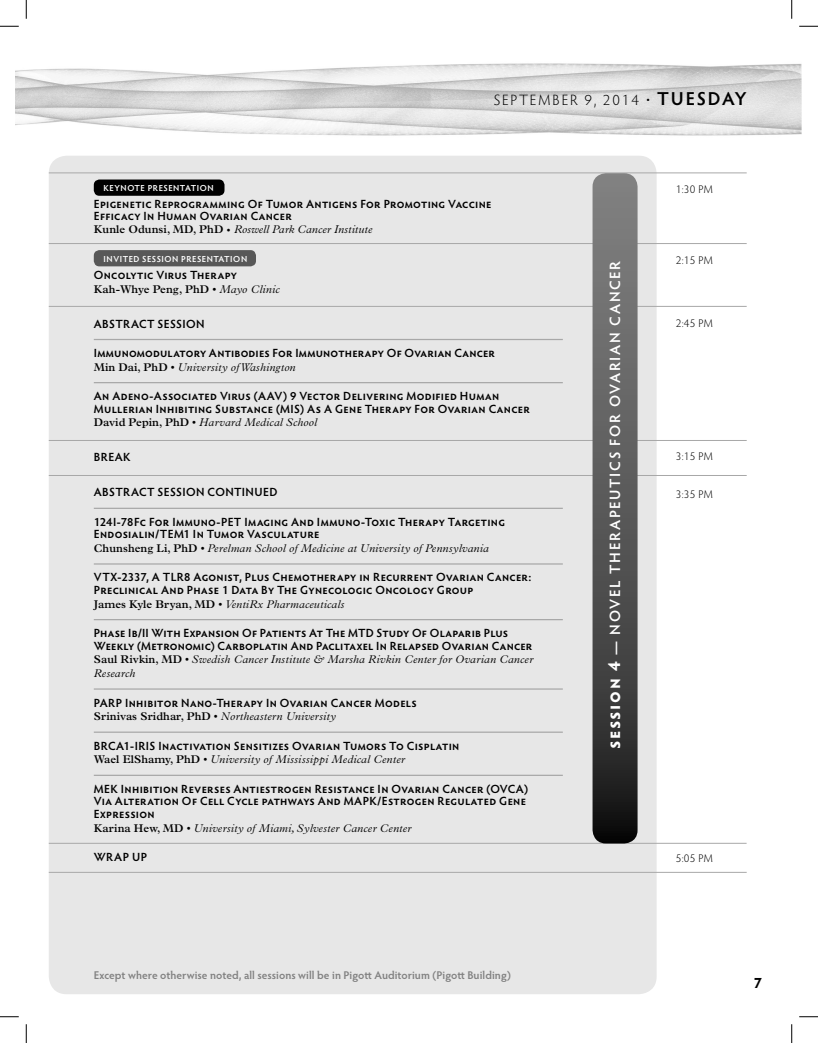
<style>
.page{position:relative;width:818px;height:1043px;background:#fff}
.page>*{position:absolute;margin:0;border:0;box-sizing:border-box;transform-origin:0 0}
.page_headers{font:600 15px "Hypatia Sans Pro";letter-spacing:.115em;color:#fff}
.page_headers-2{font:300 15px "Hypatia Sans Pro";letter-spacing:.125em;color:#000}
.body{font:700 15px "Hypatia Sans Pro";color:#000}
.event_title___Paragr{font:600 11.88px/12.5px "Hypatia Sans Pro";letter-spacing:.025em;color:#000}
.event_title{font:600 11.88px/12.5px "Hypatia Sans Pro";letter-spacing:.03em;color:#000}
.body-2{font:600 11.88px "Hypatia Sans Pro";letter-spacing:.035em;color:#000}
.event_title___Paragr-2{font:italic 300 11.25px/13.8px "Plantin";letter-spacing:.02em;color:#000}
.event_title-2{font:600 11.25px "Hypatia Sans Pro";color:#818181}
.event_title-3{font:italic 300 11.25px "Plantin";letter-spacing:.01em;color:#000}
.Name{font:300 11.25px "Hypatia Sans Pro";letter-spacing:.025em;color:#000}
.event_title___Paragr-3{font:600 11.25px "Plantin";letter-spacing:.005em;color:#000}
.t1{font:600 8.75px "Hypatia Sans Pro";letter-spacing:.055em;color:#fff}
.s1{font-weight:600;font-size:18.75px}
.s2{font-weight:600;font-style:normal}
.s3{font-family:"Hypatia Sans Pro";font-weight:600;font-style:normal;font-size:11.88px}
.s4{font-weight:300;font-style:italic}
.s5{font-weight:700;font-size:17.5px}
</style>
<div class="page">
<div style="left:49px;top:156px;width:607px;height:838px;background:#e7e7e7;border-radius:18px"></div>
<img style="left:15px;top:63px;width:787px;height:73px">
<hr style="left:49px;top:475px;width:697px;height:1px;background:#a8a8a8">
<hr style="left:49px;top:872px;width:697px;height:1px;background:#a8a8a8">
<hr style="left:49px;top:843px;width:697px;height:1px;background:#a8a8a8">
<div style="left:94px;top:179px;width:130px;height:17px;background:#000;border-radius:6px"></div>
<hr style="left:94px;top:339px;width:468px;height:1px;background:#a8a8a8">
<hr style="left:94px;top:382px;width:468px;height:1px;background:#a8a8a8">
<hr style="left:94px;top:507px;width:468px;height:2px;background:#a8a8a8">
<hr style="left:94px;top:563px;width:468px;height:1px;background:#a8a8a8">
<hr style="left:94px;top:619px;width:468px;height:1px;background:#a8a8a8">
<hr style="left:94px;top:688px;width:468px;height:1px;background:#a8a8a8">
<hr style="left:94px;top:731px;width:468px;height:1px;background:#a8a8a8">
<hr style="left:94px;top:774px;width:468px;height:2px;background:#a8a8a8">
<div style="left:94px;top:250px;width:162px;height:16px;background:#585858;border-radius:6px"></div>
<hr style="left:49px;top:172px;width:697px;height:1px;background:#a8a8a8">
<hr style="left:49px;top:243px;width:697px;height:1px;background:#a8a8a8">
<hr style="left:49px;top:306px;width:697px;height:1px;background:#a8a8a8">
<hr style="left:49px;top:440px;width:697px;height:1px;background:#a8a8a8">
<svg style="left:592px;top:173px;width:45px;height:670px;background:#565656"></svg>
<svg style="left:0;top:25px;width:19px;height:2px"></svg>
<svg style="left:799px;top:25px;width:19px;height:2px"></svg>
<svg style="left:0;top:1016px;width:19px;height:1px"></svg>
<svg style="left:799px;top:1016px;width:19px;height:1px"></svg>
<svg style="left:25px;top:0;width:2px;height:19px"></svg>
<svg style="left:25px;top:1024px;width:2px;height:18px"></svg>
<svg style="left:791px;top:0;width:1px;height:19px"></svg>
<svg style="left:791px;top:1024px;width:1px;height:18px"></svg>
<p class="page_headers-2" style="left:493px;top:91px;width:254px">SEPTEMBER 9, 2014 • <span class="s1">TUESDAY</span></p>
<p class="t1" style="left:103px;top:182px;width:112px">KEYNOTE PRESENTATION</p>
<p class="event_title" style="left:94px;top:197px;width:399px">Epigenetic Reprogramming Of Tumor Antigens For Promoting Vaccine<br>Efficacy In Human Ovarian Cancer</p>
<p class="event_title-3" style="left:94px;top:222px;width:280px"><span class="s2">Kunle Odunsi, MD, PhD</span> <span class="s3">•</span> Roswell Park Cancer Institute</p>
<p class="event_title___Paragr" style="left:94px;top:268px;width:145px">Oncolytic Virus Therapy</p>
<p class="event_title___Paragr-3" style="left:94px;top:282px;width:187px">Kah-Whye Peng, PhD • <span class="s4">Mayo Clinic</span></p>
<p class="event_title" style="left:94px;top:317px;width:112px">ABSTRACT SESSION</p>
<p class="event_title___Paragr" style="left:94px;top:346px;width:402px">Immunomodulatory Antibodies For Immunotherapy Of Ovarian Cancer</p>
<p class="event_title___Paragr-2" style="left:94px;top:360px;width:203px"><span class="s2">Min Dai, PhD •</span> University of Washington</p>
<p class="event_title___Paragr" style="left:94px;top:389px;width:437px">An Adeno-Associated Virus (AAV) 9 Vector Delivering Modified Human<br>Mullerian Inhibiting Substance (MIS) As A Gene Therapy For Ovarian Cancer</p>
<p class="event_title___Paragr-2" style="left:94px;top:416px;width:225px"><span class="s2">David Pepin, PhD •</span> Harvard Medical School</p>
<p class="event_title" style="left:94px;top:450px;width:38px">BREAK</p>
<p class="event_title" style="left:94px;top:485px;width:185px">ABSTRACT SESSION CONTINUED</p>
<p class="event_title___Paragr" style="left:94px;top:515px;width:412px">124I-78Fc For Immuno-PET Imaging And Immuno-Toxic Therapy Targeting<br>Endosialin/TEM1 In Tumor Vasculature</p>
<p class="event_title___Paragr-2" style="left:94px;top:541px;width:396px"><span class="s2">Chunsheng Li, PhD •</span> Perelman School of Medicine at University of Pennsylvania</p>
<p class="event_title___Paragr" style="left:94px;top:570px;width:439px">VTX-2337, A TLR8 Agonist, Plus Chemotherapy in Recurrent Ovarian Cancer:<br>Preclinical And Phase 1 Data By The Gynecologic Oncology Group</p>
<p class="event_title___Paragr-2" style="left:94px;top:597px;width:252px"><span class="s2">James Kyle Bryan, MD •</span> VentiRx Pharmaceuticals</p>
<p class="event_title___Paragr" style="left:94px;top:626px;width:440px">Phase Ib/II With Expansion Of Patients At The MTD Study Of Olaparib Plus<br>Weekly (Metronomic) Carboplatin And Paclitaxel In Relapsed Ovarian Cancer</p>
<p class="event_title___Paragr-2" style="left:94px;top:653px;width:441px"><span class="s2">Saul Rivkin, MD •</span> Swedish Cancer Institute &amp; Marsha Rivkin Center for Ovarian Cancer<br>Research</p>
<p class="event_title___Paragr" style="left:94px;top:695px;width:324px">PARP Inhibitor Nano-Therapy In Ovarian Cancer Models</p>
<p class="event_title___Paragr-2" style="left:94px;top:710px;width:243px"><span class="s2">Srinivas Sridhar, PhD •</span> Northeastern University</p>
<p class="event_title___Paragr" style="left:94px;top:739px;width:367px">BRCA1-IRIS Inactivation Sensitizes Ovarian Tumors To Cisplatin</p>
<p class="event_title___Paragr-2" style="left:94px;top:753px;width:312px"><span class="s2">Wael ElShamy, PhD •</span> University of Mississippi Medical Center</p>
<p class="event_title___Paragr" style="left:94px;top:782px;width:436px">MEK Inhibition Reverses Antiestrogen Resistance In Ovarian Cancer (OVCA)<br>Via Alteration Of Cell Cycle pathways And MAPK/Estrogen Regulated Gene<br>Expression</p>
<p class="event_title___Paragr-2" style="left:94px;top:821px;width:319px"><span class="s2">Karina Hew, MD •</span> University of Miami, Sylvester Cancer Center</p>
<p class="body-2" style="left:94px;top:848px;width:55px">WRAP UP</p>
<p class="t1" style="left:103px;top:252px;width:145px">INVITED SESSION PRESENTATION</p>
<p class="page_headers" style="left:604px;top:748px;width:489px;rotate:-90deg"><span class="s5">session 4</span> — NOVEL THERAPEUTICS FOR OVARIAN CANCER</p>
<p class="Name" style="left:675px;top:182px;width:39px">1:30 PM</p>
<p class="Name" style="left:675px;top:252px;width:39px">2:15 PM</p>
<p class="Name" style="left:675px;top:315px;width:39px">2:45 PM</p>
<p class="Name" style="left:675px;top:449px;width:39px">3:15 PM</p>
<p class="Name" style="left:675px;top:486px;width:39px">3:35 PM</p>
<p class="Name" style="left:675px;top:850px;width:39px">5:05 PM</p>
<p class="event_title-2" style="left:94px;top:966px;width:418px">Except where otherwise noted, all sessions will be in Pigott Auditorium (Pigott Building)</p>
<p class="body" style="left:754px;top:972px;width:10px">7</p>
</div>
